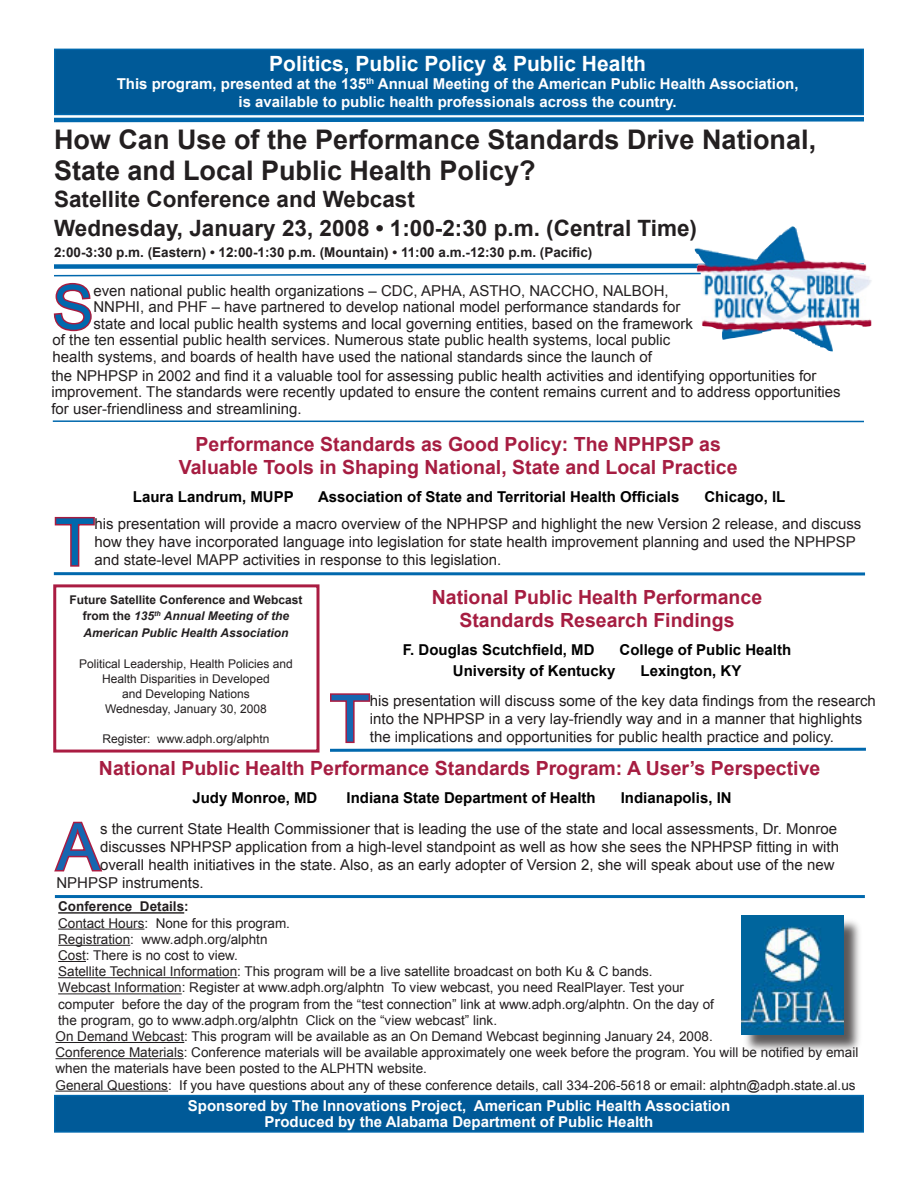
<style>
.page{position:relative;width:918px;height:1188px;background:#fff}
.page>*{position:absolute;margin:0;border:0;box-sizing:border-box;transform-origin:0 0}
.t1{font:65.25px "Arial";color:#1666b0}
.t2{font:65.25px "Arial";color:#0068ad}
.t3{font:61.05px "Arial";color:#0068ad}
.t4{font:700 27px/31.5px "Arial";color:#231f20}
.t5{font:700 22.5px "Arial";color:#231f20}
.t6{font:700 21px "Arial";color:#fff}
.t7{font:700 19.5px "Arial";color:#a61d41}
.t8{font:15px/18px "Arial";color:#231f20}
.t9{font:15px/18px "Arial";color:#231e1f}
.t10{font:700 15px "Arial";color:#fff}
.t11{font:700 15px "Arial";color:#000}
.t12{font:13.5px/16.2px "Arial";color:#231f20}
.t13{font:700 13.5px "Arial";color:#231f20}
.t14{font:12px "Arial";color:#231f20}
.t15{font:italic 700 12px "Arial";color:#231f20}
.t16{font:700 12px "Arial";color:#231f20}
.s1{font-style:normal}
</style>
<div class="page">
<div style="left:55px;top:49px;width:808px;height:65px;background:#005a98"></div>
<div style="left:54px;top:49px;width:810px;height:66px;border:2px solid #0068ad"></div>
<svg style="left:54px;top:821px;width:49px;height:51px"></svg>
<svg style="left:54px;top:516px;width:41px;height:51px"></svg>
<div style="left:55px;top:1096px;width:808px;height:36px;background:#005a98"></div>
<div style="left:54px;top:1095px;width:810px;height:38px;border:2px solid #0068ad"></div>
<hr style="left:58px;top:912px;width:126px;height:2px;background:#231f20">
<hr style="left:58px;top:929px;width:86px;height:1px;background:#231f20">
<hr style="left:58px;top:945px;width:72px;height:1px;background:#231f20">
<svg style="left:58px;top:961px;width:28px;height:1px"></svg>
<hr style="left:58px;top:977px;width:179px;height:1px;background:#231f20">
<hr style="left:58px;top:993px;width:124px;height:1px;background:#231f20">
<div style="left:743px;top:917px;width:121px;height:138px;background:#231f20;opacity:.75"></div>
<img style="left:741px;top:916px;width:102px;height:119px">
<svg style="left:54px;top:115px;width:810px;height:8px"></svg>
<div style="left:53px;top:584px;width:267px;height:169px;border:3px solid #aa1c42"></div>
<hr style="left:56px;top:1042px;width:128px;height:1px;background:#231f20">
<hr style="left:56px;top:1058px;width:128px;height:1px;background:#231f20">
<hr style="left:56px;top:1091px;width:112px;height:1px;background:#231f20">
<img style="left:694px;top:226px;width:178px;height:125px">
<hr style="left:54px;top:572px;width:811px;height:3px;background:#0068ad">
<hr style="left:55px;top:895px;width:810px;height:3px;background:#0068ad">
<svg style="left:330px;top:693px;width:536px;height:59px"></svg>
<svg style="left:53px;top:261px;width:816px;height:72px"></svg>
<hr style="left:53px;top:420px;width:811px;height:2px;background:#0068ad">
<p class="t6" style="left:269px;top:51px;width:378px">Politics, Public Policy &amp; Public Health</p>
<p class="t10" style="left:117px;top:75px;width:683px">This program, presented at the 135<sup>th</sup> Annual Meeting of the American Public Health Association,</p>
<p class="t10" style="left:239px;top:93px;width:440px">is available to public health professionals across the country.</p>
<p class="t4" style="left:54px;top:124px;width:764px">How Can Use of the Performance Standards Drive National,<br>State and Local Public Health Policy?</p>
<p class="t5" style="left:54px;top:187px;width:362px">Satellite Conference and Webcast</p>
<p class="t5" style="left:54px;top:216px;width:645px">Wednesday, January 23, 2008 • 1:00-2:30 p.m. (Central Time)</p>
<p class="t13" style="left:54px;top:245px;width:540px">2:00-3:30 p.m. (Eastern) • 12:00-1:30 p.m. (Mountain) • 11:00 a.m.-12:30 p.m. (Pacific)</p>
<p class="t3" style="left:53px;top:273px;width:42px">S</p>
<p class="t8" style="left:93px;top:282px;width:577px">even national public health organizations – CDC, APHA, ASTHO, NACCHO, NALBOH,</p>
<p class="t8" style="left:93px;top:298px;width:588px">NNPHI, and PHF – have partnered to develop national model performance standards for</p>
<p class="t8" style="left:93px;top:315px;width:601px">state and local public health systems and local governing entities, based on the framework</p>
<p class="t8" style="left:53px;top:331px;width:619px">of the ten essential public health services. Numerous state public health systems, local public</p>
<p class="t8" style="left:53px;top:348px;width:601px">health systems, and boards of health have used the national standards since the launch of</p>
<p class="t8" style="left:51px;top:367px;width:791px;line-height:16.5px">the NPHPSP in 2002 and find it a valuable tool for assessing public health activities and identifying opportunities for improvement. The standards were recently updated to ensure the content remains current and to address opportunities for user-friendliness and streamlining.</p>
<p class="t7" style="left:196px;top:433px;width:527px">Performance Standards as Good Policy: The NPHPSP as</p>
<p class="t7" style="left:179px;top:456px;width:560px">Valuable Tools in Shaping National, State and Local Practice</p>
<p class="t11" style="left:133px;top:488px;width:162px">Laura Landrum, MUPP</p>
<p class="t11" style="left:318px;top:488px;width:363px">Association of State and Territorial Health Officials</p>
<p class="t11" style="left:705px;top:488px;width:82px">Chicago, IL</p>
<p class="t2" style="left:55px;top:506px;width:41px">T</p>
<p class="t9" style="left:95px;top:515px;width:768px">his presentation will provide a macro overview of the NPHPSP and highlight the new Version 2 release, and discuss how they have incorporated language into legislation for state health improvement planning and used the NPHPSP and state-level MAPP activities in response to this legislation.</p>
<p class="t16" style="left:69px;top:593px;width:235px">Future Satellite Conference and Webcast</p>
<p class="t15" style="left:83px;top:609px;width:208px"><span class="s1">from the</span> 135<sup>th</sup> Annual Meeting of the</p>
<p class="t15" style="left:84px;top:626px;width:206px">American Public Health Association</p>
<p class="t14" style="left:79px;top:657px;width:215px">Political Leadership, Health Policies and</p>
<p class="t14" style="left:102px;top:672px;width:169px">Health Disparities in Developed</p>
<p class="t14" style="left:122px;top:687px;width:129px">and Developing Nations</p>
<p class="t14" style="left:105px;top:702px;width:163px">Wednesday, January 30, 2008</p>
<p class="t14" style="left:103px;top:732px;width:168px">Register: www.adph.org/alphtn</p>
<p class="t7" style="left:432px;top:586px;width:332px">National Public Health Performance</p>
<p class="t7" style="left:459px;top:610px;width:277px">Standards Research Findings</p>
<p class="t11" style="left:403px;top:641px;width:193px">F. Douglas Scutchfield, MD</p>
<p class="t11" style="left:620px;top:641px;width:173px">College of Public Health</p>
<p class="t11" style="left:453px;top:662px;width:164px">University of Kentucky</p>
<p class="t11" style="left:641px;top:662px;width:102px">Lexington, KY</p>
<p class="t1" style="left:330px;top:682px;width:41px">T</p>
<p class="t8" style="left:370px;top:691px;width:508px">his presentation will discuss some of the key data findings from the research into the NPHPSP in a very lay-friendly way and in a manner that highlights the implications and opportunities for public health practice and policy.</p>
<p class="t7" style="left:99px;top:758px;width:723px">National Public Health Performance Standards Program: A User’s Perspective</p>
<p class="t11" style="left:192px;top:789px;width:127px">Judy Monroe, MD</p>
<p class="t11" style="left:347px;top:789px;width:251px">Indiana State Department of Health</p>
<p class="t11" style="left:621px;top:789px;width:112px">Indianapolis, IN</p>
<p class="t1" style="left:56px;top:810px;width:45px">A</p>
<p class="t8" style="left:100px;top:820px;width:739px">s the current State Health Commissioner that is leading the use of the state and local assessments, Dr. Monroe</p>
<p class="t8" style="left:100px;top:838px;width:740px">discusses NPHPSP application from a high-level standpoint as well as how she sees the NPHPSP fitting in with</p>
<p class="t8" style="left:100px;top:856px;width:736px">overall health initiatives in the state. Also, as an early adopter of Version 2, she will speak about use of the new</p>
<p class="t8" style="left:56px;top:874px;width:149px">NPHPSP instruments.</p>
<p class="t13" style="left:58px;top:899px;width:132px">Conference Details:</p>
<p class="t12" style="left:58px;top:915px;width:233px">Contact Hours: None for this program.</p>
<p class="t12" style="left:58px;top:931px;width:211px">Registration: www.adph.org/alphtn</p>
<p class="t12" style="left:58px;top:947px;width:181px">Cost: There is no cost to view.</p>
<p class="t12" style="left:58px;top:963px;width:596px">Satellite Technical Information: This program will be a live satellite broadcast on both Ku &amp; C bands.</p>
<p class="t12" style="left:58px;top:980px;width:657px">Webcast Information: Register at www.adph.org/alphtn To view webcast, you need RealPlayer. Test your computer before the day of the program from the “test connection” link at www.adph.org/alphtn. On the day of the program, go to www.adph.org/alphtn Click on the “view webcast” link.</p>
<p class="t12" style="left:56px;top:1028px;width:659px">On Demand Webcast: This program will be available as an On Demand Webcast beginning January 24, 2008.</p>
<p class="t12" style="left:56px;top:1044px;width:804px">Conference Materials: Conference materials will be available approximately one week before the program. You will be notified by email when the materials have been posted to the ALPHTN website.</p>
<p class="t12" style="left:56px;top:1077px;width:802px">General Questions: If you have questions about any of these conference details, call 334-206-5618 or email: alphtn@adph.state.al.us</p>
<p class="t10" style="left:188px;top:1097px;width:544px">Sponsored by The Innovations Project, American Public Health Association</p>
<p class="t10" style="left:265px;top:1113px;width:390px">Produced by the Alabama Department of Public Health</p>
</div>
